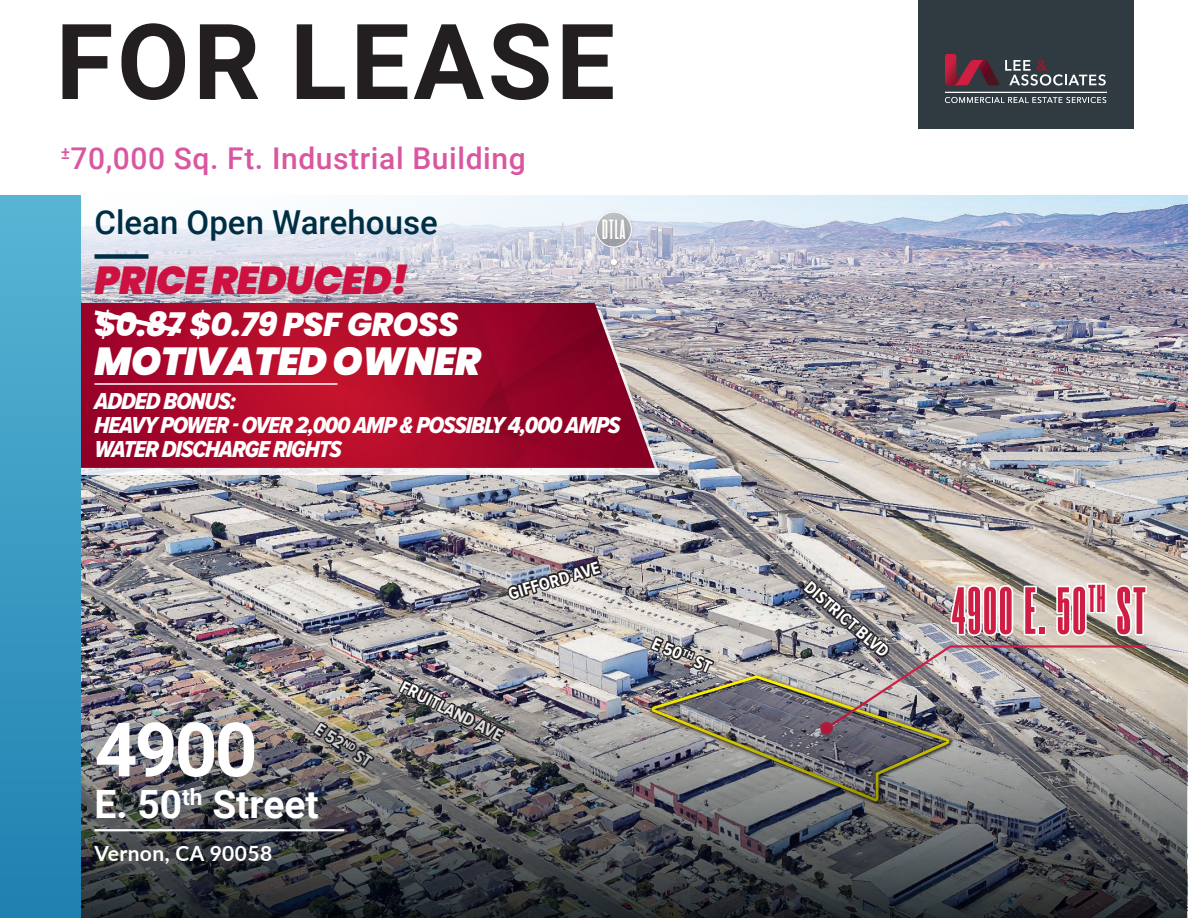
<style>
.page{position:relative;width:1188px;height:918px;background:#fff}
.page>*{position:absolute;margin:0;border:0;box-sizing:border-box;transform-origin:0 0}
._60pt_Size_Align_Left{font:700 105px "Roboto";letter-spacing:.035em;color:#231f20}
._50pt_Size_Align_Left{font:700 75px "Roboto";color:#fff}
.t1{font:800 66.6px "Rama Gothic C";letter-spacing:.04em;color:#ce1e43}
._8_C_Source_Sans_Pro{font:italic 900 39px "Poppins";letter-spacing:-.02em;color:#fff}
._8_C_Source_Sans_Pro-2{font:italic 900 39px "Poppins";letter-spacing:-.02em;color:#cd1141}
._12pt_Size_Align_Left{font:700 39px "Roboto";color:#fff}
._20pt_Size_Align_Left{font:500 33px "Roboto";color:#002f45}
._8_C_Source_Sans_Pro-3{font:italic 800 33px "Poppins";letter-spacing:-.02em;color:#fff}
._15pt_Size_Align_Left{font:500 30px "Roboto";letter-spacing:.02em;color:#d957a0}
.t2{font:700 27.75px "Rama Gothic C";color:#fff}
._8_C_Source_Sans_Pro-4{font:24px "Proxima Nova Cond Extrabld It";letter-spacing:-.04em;color:#fff}
._10pt_Size_Align_Left{font:700 21px "Lato";letter-spacing:.02em;color:#fff}
.t3{font:700 17.7px "Proxima Nova Cond";color:#fff}
</style>
<div class="page">
<img style="left:81px;top:310px;width:1107px;height:608px">
<svg style="left:396px;top:677px;width:112px;height:11px"></svg>
<img style="left:506px;top:558px;width:98px;height:44px">
<img style="left:648px;top:454px;width:501px;height:234px">
<svg style="left:81px;top:195px;width:1107px;height:115px;background:#c5c9d7"></svg>
<img style="left:81px;top:688px;width:1106px;height:230px">
<div style="left:20px;top:310px;width:640px;height:165px;background:#fff;opacity:.85"></div>
<img style="left:81px;top:303px;width:574px;height:165px">
<div style="left:0;top:196px;width:81px;height:722px;background:linear-gradient(to bottom,#58b5d4,#1f81b1)"></div>
<div style="left:918px;top:0;width:216px;height:128px;background:#2f3b41"></div>
<hr style="left:94px;top:829px;width:250px;height:2px;background:#fff">
<div style="left:94px;top:254px;width:54px;height:5px;background:#002f45"></div>
<svg style="left:945px;top:54px;width:161px;height:32px"></svg>
<hr style="left:945px;top:92px;width:162px;height:1px;background:#fff">
<svg style="left:945px;top:97px;width:161px;height:6px"></svg>
<hr style="left:94px;top:383px;width:244px;height:2px;background:#fff">
<svg style="left:90px;top:307px;width:96px;height:30px;background:#b02747"></svg>
<p class="_60pt_Size_Align_Left" style="left:56px;top:-12px;width:561px">FOR LEASE</p>
<p class="_15pt_Size_Align_Left" style="left:61px;top:137px;width:466px"><sup>±</sup>70,000 Sq. Ft. Industrial Building</p>
<p class="_20pt_Size_Align_Left" style="left:94px;top:199px;width:345px">Clean Open Warehouse</p>
<p class="_8_C_Source_Sans_Pro-2" style="left:95px;top:257px;width:316px">PRICE REDUCED!</p>
<p class="t2" style="left:602px;top:217px;width:25px">DTLA</p>
<p class="_8_C_Source_Sans_Pro-3" style="left:94px;top:305px;width:366px">$0.87 $0.79 PSF GROSS</p>
<p class="_8_C_Source_Sans_Pro" style="left:94px;top:338px;width:388px">MOTIVATED OWNER</p>
<p class="_8_C_Source_Sans_Pro-4" style="left:94px;top:383px;width:143px">ADDED BONUS:</p>
<p class="_8_C_Source_Sans_Pro-4" style="left:94px;top:407px;width:527px">HEAVY POWER - OVER 2,000 AMP &amp; POSSIBLY 4,000 AMPS</p>
<p class="_8_C_Source_Sans_Pro-4" style="left:94px;top:431px;width:249px">WATER DISCHARGE RIGHTS</p>
<p class="t3" style="left:506px;top:585px;width:96px;rotate:-17deg">GIFFORD AVE</p>
<p class="_50pt_Size_Align_Left" style="left:94px;top:697px;width:165px">4900</p>
<p class="_12pt_Size_Align_Left" style="left:94px;top:777px;width:226px">E. 50<sup>th</sup> Street</p>
<p class="t3" style="left:322px;top:719px;width:66px;rotate:34deg">E 52<sup>ND</sup> ST</p>
<p class="_10pt_Size_Align_Left" style="left:94px;top:838px;width:179px">Vernon, CA 90058</p>
<p class="t3" style="left:406px;top:677px;width:114px;rotate:27deg">FRUITLAND AVE</p>
<p class="t3" style="left:657px;top:634px;width:65px;rotate:23deg">E 50<sup>TH</sup> ST</p>
<p class="t3" style="left:814px;top:578px;width:107px;rotate:41deg">DISTRICT BLVD</p>
<p class="t1" style="left:952px;top:580px;width:195px">4900 E. 50<sup>TH</sup> ST</p>
</div>
